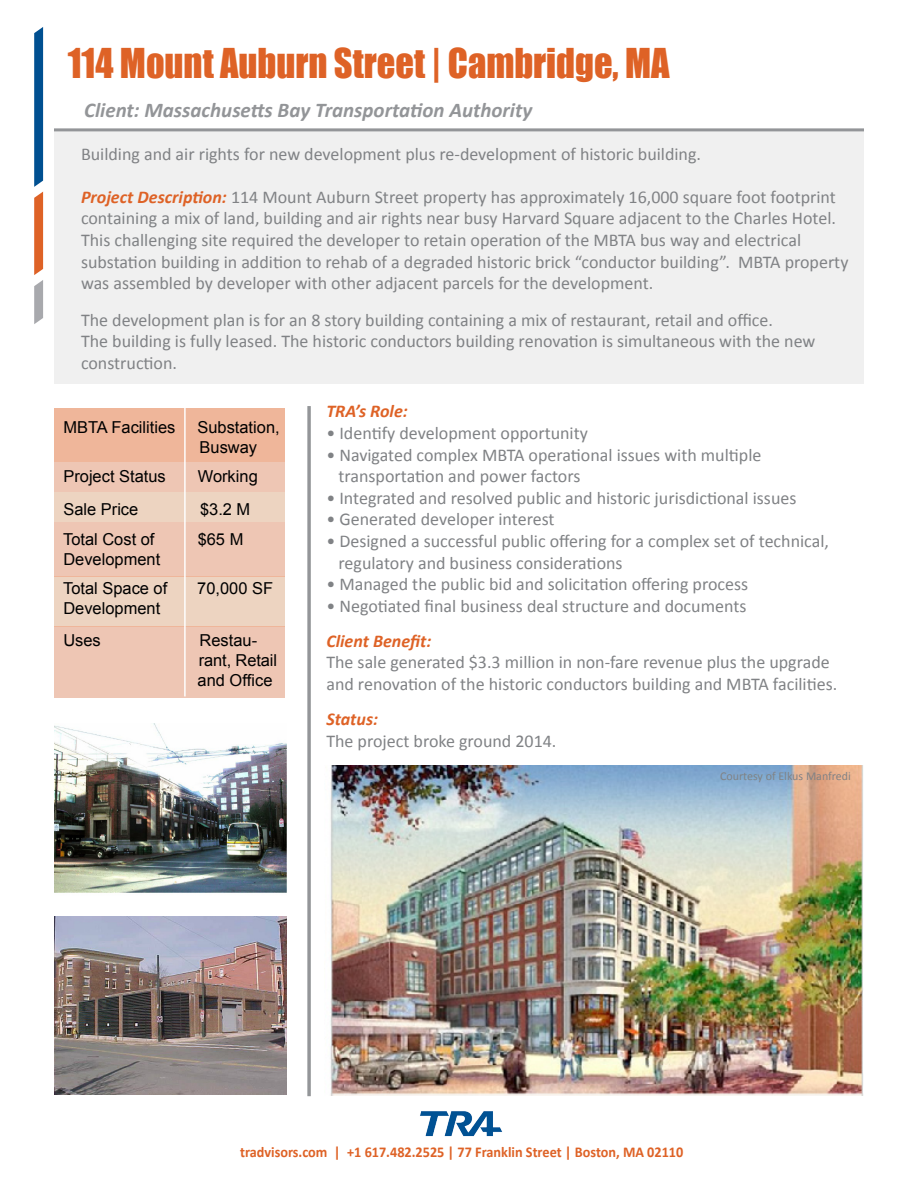
<style>
.page{position:relative;width:918px;height:1188px;background:#fff}
.page>*{position:absolute;margin:0;border:0;box-sizing:border-box;transform-origin:0 0}
.t1{font:37.8px "Impact";color:#de6226;scale:.96 1}
.t2{font:italic 700 21px "Calibri";color:#939598}
.t3{font:18px/21.6px "Calibri";color:#808285}
.t4{font:italic 700 18px "Calibri";color:#de6226}
.t5{font:16.5px/19.8px "Arial";color:#000}
.t6{font:700 15px "Calibri";color:#de6226;scale:.95 1}
.t7{font:12px "Calibri";color:#808285}
.s1{font-weight:700;font-style:italic;color:#de6226}
</style>
<div class="page">
<div style="left:54px;top:131px;width:810px;height:252px;background:#f0f0f0"></div>
<hr style="left:54px;top:128px;width:810px;height:3px;background:#939598">
<svg style="left:34px;top:27px;width:9px;height:297px;background:#6a7385"></svg>
<img style="left:420px;top:1111px;width:83px;height:26px">
<svg style="left:307px;top:406px;width:4px;height:690px;background:#a1a3a6"></svg>
<img style="left:54px;top:916px;width:232px;height:179px">
<img style="left:54px;top:724px;width:232px;height:169px">
<svg style="left:54px;top:408px;width:231px;height:290px;background:#eec7b3"></svg>
<img style="left:330px;top:765px;width:533px;height:330px">
<p class="t1" style="left:68px;top:34px;width:629px">114 Mount Auburn Street | Cambridge, MA</p>
<p class="t2" style="left:84px;top:97px;width:450px">Client: Massachusetts Bay Transportation Authority</p>
<p class="t3" style="left:81px;top:143px;width:622px">Building and air rights for new development plus re-development of historic building.</p>
<p class="t3" style="left:81px;top:186px;width:769px"><span class="s1">Project Description:</span> 114 Mount Auburn Street property has approximately 16,000 square foot footprint containing a mix of land, building and air rights near busy Harvard Square adjacent to the Charles Hotel.<br>This challenging site required the developer to retain operation of the MBTA bus way and electrical substation building in addition to rehab of a degraded historic brick “conductor building”. MBTA property was assembled by developer with other adjacent parcels for the development.</p>
<p class="t3" style="left:81px;top:309px;width:694px">The development plan is for an 8 story building containing a mix of restaurant, retail and office.</p>
<p class="t3" style="left:81px;top:331px;width:736px">The building is fully leased. The historic conductors building renovation is simultaneous with the new construction.</p>
<p class="t5" style="left:63px;top:418px;width:114px">MBTA Facilities</p>
<p class="t5" style="left:197px;top:418px;width:84px">Substation,<br>Busway</p>
<p class="t5" style="left:63px;top:466px;width:104px">Project Status</p>
<p class="t5" style="left:198px;top:466px;width:62px">Working</p>
<p class="t5" style="left:63px;top:499px;width:76px">Sale Price</p>
<p class="t5" style="left:200px;top:499px;width:52px">$3.2 M</p>
<p class="t5" style="left:63px;top:529px;width:93px">Total Cost of</p>
<p class="t5" style="left:198px;top:529px;width:47px">$65 M</p>
<p class="t5" style="left:63px;top:549px;width:98px">Development</p>
<p class="t5" style="left:63px;top:579px;width:106px">Total Space of</p>
<p class="t5" style="left:197px;top:579px;width:77px">70,000 SF</p>
<p class="t5" style="left:63px;top:598px;width:98px">Development</p>
<p class="t5" style="left:63px;top:631px;width:39px">Uses</p>
<p class="t5" style="left:198px;top:631px;width:81px">Restau&shy;rant, Retail and Office</p>
<p class="t4" style="left:326px;top:400px;width:83px">TRA’s Role:</p>
<p class="t3" style="left:326px;top:422px;width:263px">• Identify development opportunity</p>
<p class="t3" style="left:339px;top:444px;width:424px;text-indent:-12px">• Navigated complex MBTA operational issues with multiple transportation and power factors</p>
<p class="t3" style="left:326px;top:487px;width:472px">• Integrated and resolved public and historic jurisdictional issues</p>
<p class="t3" style="left:326px;top:509px;width:230px">• Generated developer interest</p>
<p class="t3" style="left:339px;top:530px;width:492px;text-indent:-12px">• Designed a successful public offering for a complex set of technical, regulatory and business considerations</p>
<p class="t3" style="left:326px;top:573px;width:423px">• Managed the public bid and solicitation offering process</p>
<p class="t3" style="left:326px;top:595px;width:422px">• Negotiated final business deal structure and documents</p>
<p class="t4" style="left:326px;top:629px;width:107px">Client Benefit:</p>
<p class="t3" style="left:326px;top:652px;width:512px">The sale generated $3.3 million in non-fare revenue plus the upgrade and renovation of the historic conductors building and MBTA facilities.</p>
<p class="t4" style="left:326px;top:708px;width:53px">Status:</p>
<p class="t3" style="left:326px;top:730px;width:232px">The project broke ground 2014.</p>
<p class="t7" style="left:720px;top:768px;width:132px">Courtesy of Elkus Manfredi</p>
<p class="t6" style="left:240px;top:1143px;width:468px">tradvisors.com | +1 617.482.2525 | 77 Franklin Street | Boston, MA 02110</p>
</div>
